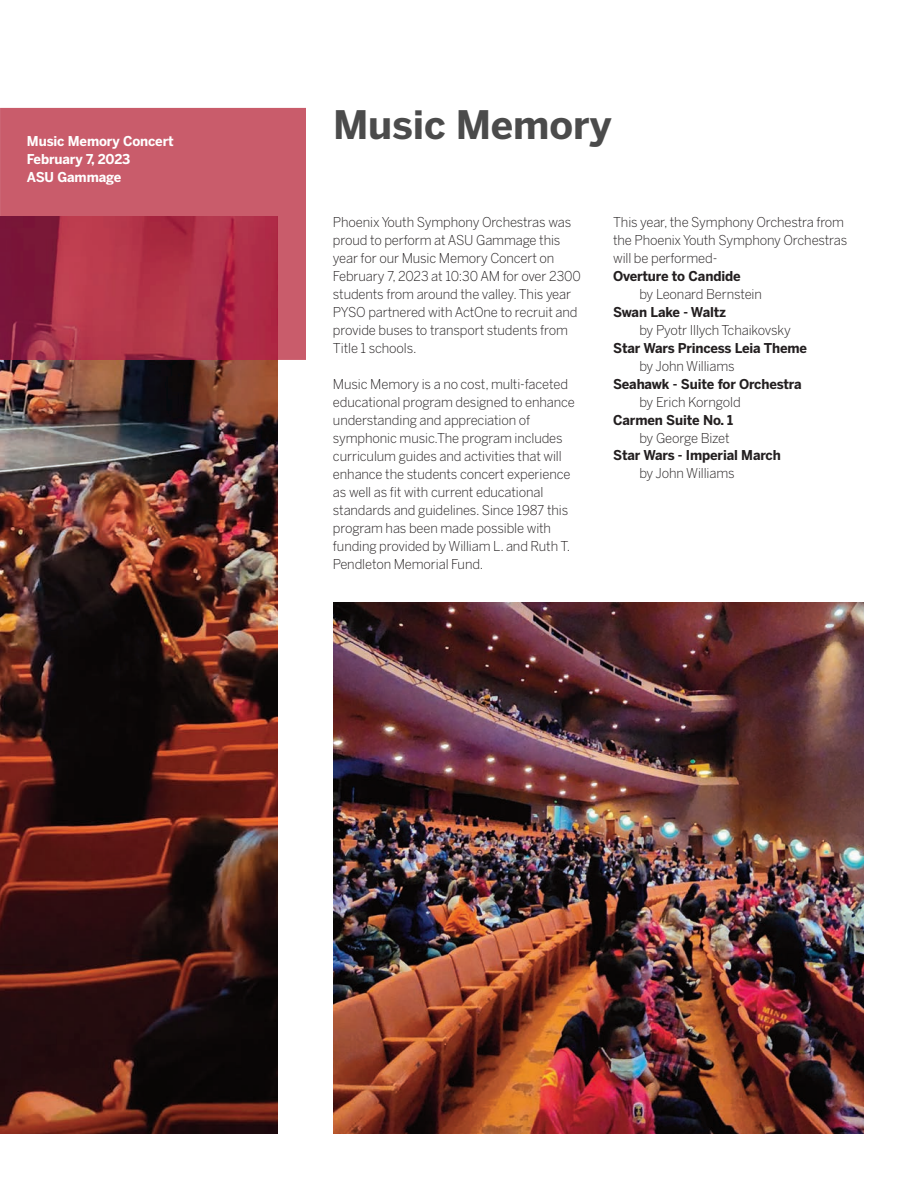
<style>
.page{position:relative;width:918px;height:1188px;background:#fff}
.page>*{position:absolute;margin:0;border:0;box-sizing:border-box;transform-origin:0 0}
.t1{font:700 39px "Benton Sans";letter-spacing:-.005em;color:#4b4b4b}
.t2{font:300 13.5px/18px "Benton Sans";letter-spacing:-.01em;color:#231f20}
.t3{font:700 13.5px "Benton Sans";letter-spacing:-.01em;color:#231f20}
.t4{font:700 13.5px/18px "Benton Sans";letter-spacing:-.01em;color:#fff}
</style>
<div class="page">
<img style="left:0;top:360px;width:278px;height:774px">
<div style="left:0;top:108px;width:306px;height:252px;background:#c95c6b"></div>
<img style="left:0;top:216px;width:278px;height:144px">
<img style="left:333px;top:603px;width:531px;height:531px">
<p class="t4" style="left:27px;top:133px;width:148px">Music Memory Concert<br>February 7, 2023<br>ASU Gammage</p>
<h1 class="t1" style="left:333px;top:110px;width:280px">Music Memory</h1>
<p class="t2" style="left:333px;top:214px;width:249px">Phoenix Youth Symphony Orchestras was proud to perform at ASU Gammage this year for our Music Memory Concert on February 7, 2023 at 10:30 AM for over 2300 students from around the valley. This year PYSO partnered with ActOne to recruit and provide buses to transport students from Title 1 schools.</p>
<p class="t2" style="left:333px;top:376px;width:243px">Music Memory is a no cost, multi-faceted educational program designed to enhance understanding and appreciation of symphonic music. The program includes curriculum guides and activities that will enhance the students concert experience as well as fit with current educational standards and guidelines. Since 1987 this program has been made possible with funding provided by William L. and Ruth T.<br>Pendleton Memorial Fund.</p>
<p class="t2" style="left:613px;top:214px;width:236px">This year, the Symphony Orchestra from the Phoenix Youth Symphony Orchestras will be performed-</p>
<p class="t3" style="left:613px;top:271px;width:129px">Overture to Candide</p>
<p class="t2" style="left:639px;top:286px;width:124px">by Leonard Bernstein</p>
<p class="t3" style="left:613px;top:307px;width:115px">Swan Lake - Waltz</p>
<p class="t2" style="left:639px;top:322px;width:153px">by Pyotr Illych Tchaikovsky</p>
<p class="t3" style="left:613px;top:343px;width:195px">Star Wars Princess Leia Theme</p>
<p class="t2" style="left:639px;top:358px;width:97px">by John Williams</p>
<p class="t3" style="left:613px;top:379px;width:190px">Seahawk - Suite for Orchestra</p>
<p class="t2" style="left:639px;top:394px;width:103px">by Erich Korngold</p>
<p class="t3" style="left:613px;top:415px;width:122px">Carmen Suite No. 1</p>
<p class="t2" style="left:639px;top:430px;width:92px">by George Bizet</p>
<p class="t3" style="left:613px;top:451px;width:169px">Star Wars - Imperial March</p>
<p class="t2" style="left:639px;top:466px;width:97px">by John Williams</p>
</div>
